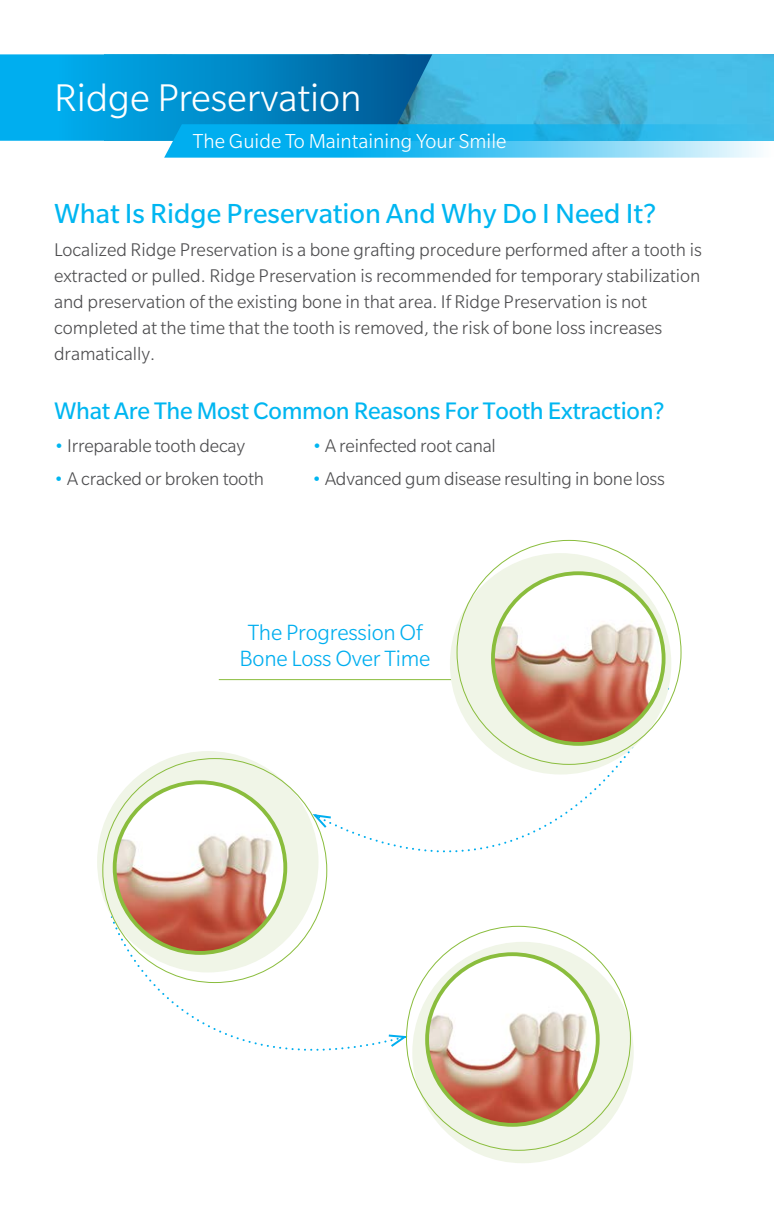
<style>
.page{position:relative;width:774px;height:1224px;background:#fff}
.page>*{position:absolute;margin:0;border:0;box-sizing:border-box;transform-origin:0 0}
.t1{font:300 42px "Slate Pro";color:#fff}
.t2{font:30px "Slate Pro";color:#00b6f1}
.t3{font:26px "Slate Pro";letter-spacing:-.01em;color:#00b6f1}
.t4{font:300 24px/26px "Slate Pro";letter-spacing:-.01em;color:#00aeef;text-align:center}
.t5{font:300 22px "Slate Pro";color:#fff}
.t6{font:300 20px/26px "Slate Pro";color:#4d4d4f}
.s1{color:#00b6f1}
</style>
<div class="page">
<svg style="left:0;top:54px;width:773px;height:104px;background:#2cabde"></svg>
<hr style="left:773px;top:0;width:1px;height:1224px;background:#00aeef">
<hr style="left:219px;top:679px;width:287px;height:1px;background:#8abd3d">
<svg style="left:315px;top:695px;width:352px;height:236px"></svg>
<svg style="left:310px;top:813px;width:23px;height:17px"></svg>
<svg style="left:113px;top:920px;width:291px;height:131px"></svg>
<svg style="left:387px;top:1033px;width:19px;height:16px"></svg>
<div style="left:412px;top:942px;width:222px;height:221px;background:#f0f5e7;border-radius:50%"></div>
<img style="left:427px;top:954px;width:171px;height:171px;border-radius:85px">
<div style="left:425px;top:952px;width:175px;height:175px;border:4px solid #8abd3d;border-radius:50%"></div>
<div style="left:97px;top:751px;width:222px;height:221px;background:#f0f5e7;border-radius:50%"></div>
<img style="left:115px;top:782px;width:170px;height:171px;border-radius:85px">
<div style="left:113px;top:780px;width:174px;height:175px;border:4px solid #8abd3d;border-radius:50%"></div>
<div style="left:450px;top:553px;width:221px;height:222px;background:#f0f5e7;border-radius:50%"></div>
<img style="left:494px;top:573px;width:168px;height:171px">
<div style="left:491px;top:571px;width:175px;height:175px;border:4px solid #8abd3d;border-radius:50%"></div>
<h1 class="t1" style="left:54px;top:76px;width:309px">Ridge Preservation</h1>
<p class="t5" style="left:193px;top:130px;width:315px">The Guide To Maintaining Your Smile</p>
<h2 class="t2" style="left:54px;top:197px;width:604px">What Is Ridge Preservation And Why Do I Need It?</h2>
<p class="t6" style="left:54px;top:236px;width:649px">Localized Ridge Preservation is a bone grafting procedure performed after a tooth is extracted or pulled. Ridge Preservation is recommended for temporary stabilization and preservation of the existing bone in that area. If Ridge Preservation is not completed at the time that the tooth is removed, the risk of bone loss increases dramatically.</p>
<h3 class="t3" style="left:54px;top:397px;width:612px">What Are The Most Common Reasons For Tooth Extraction?</h3>
<p class="t6" style="left:54px;top:433px;width:193px"><span class="s1">•</span> Irreparable tooth decay</p>
<p class="t6" style="left:312px;top:433px;width:185px"><span class="s1">•</span> A reinfected root canal</p>
<p class="t6" style="left:54px;top:466px;width:212px"><span class="s1">•</span> A cracked or broken tooth</p>
<p class="t6" style="left:312px;top:466px;width:354px"><span class="s1">•</span> Advanced gum disease resulting in bone loss</p>
<p class="t4" style="left:240px;top:619px;width:192px">The Progression Of<br>Bone Loss Over Time</p>
</div>
